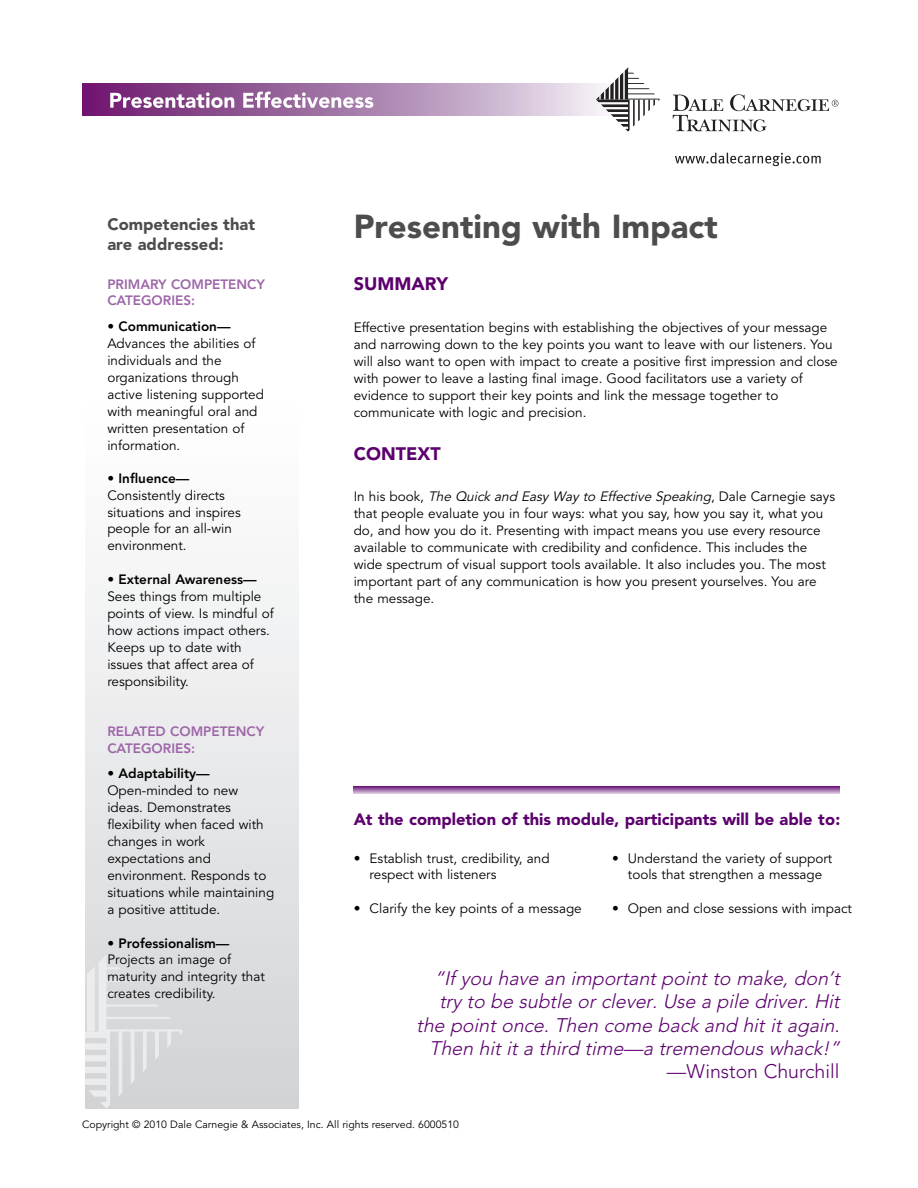
<style>
.page{position:relative;width:918px;height:1188px;background:#fff}
.page>*{position:absolute;margin:0;border:0;box-sizing:border-box;transform-origin:0 0}
.t1{font:900 33px "Avenir LT";color:#4d4d4d}
.t2{font:italic 300 19.5px/23.4px "Avenir LT";color:#5c006d;text-align:right}
.t3{font:300 19.5px "Avenir LT";color:#5c006d}
.t4{font:900 18px "Avenir LT";color:#5c006d}
.t5{font:900 16.5px "Avenir LT";color:#5c006d}
.t6{font:900 16.5px/19.8px "Avenir LT";color:#4d4d4d}
.t7{font:13.5px/17px "Avenir LT";color:#000}
.t8{font:800 13.5px "Avenir LT";color:#000}
.t9{font:800 13.5px/16.2px "Avenir LT";color:#9d66a8}
.t10{font:10.5px "Avenir LT";color:#000}
.s1{font-style:italic}
</style>
<div class="page">
<div style="left:86px;top:86px;width:212px;height:1022px;background:linear-gradient(to bottom,#fff,#d6d7da)"></div>
<svg style="left:82px;top:83px;width:514px;height:33px"></svg>
<svg style="left:110px;top:92px;width:124px;height:16px"></svg>
<svg style="left:243px;top:92px;width:130px;height:16px"></svg>
<svg style="left:596px;top:68px;width:64px;height:64px"></svg>
<svg style="left:673px;top:94px;width:165px;height:37px"></svg>
<svg style="left:675px;top:153px;width:146px;height:13px"></svg>
<svg style="left:85px;top:955px;width:98px;height:154px"></svg>
<svg style="left:354px;top:787px;width:485px;height:7px"></svg>
<p class="t6" style="left:107px;top:215px;width:149px">Competencies that are addressed:</p>
<p class="t9" style="left:107px;top:276px;width:159px">PRIMARY COMPETENCY<br>CATEGORIES:</p>
<p class="t8" style="left:107px;top:319px;width:125px">• Communication—</p>
<p class="t7" style="left:107px;top:335px;width:158px">Advances the abilities of individuals and the organizations through active listening supported with meaningful oral and written presentation of information.</p>
<p class="t8" style="left:107px;top:470px;width:83px">• Influence—</p>
<p class="t7" style="left:107px;top:487px;width:135px">Consistently directs situations and inspires people for an all-win environment.</p>
<p class="t8" style="left:107px;top:572px;width:151px">• External Awareness—</p>
<p class="t7" style="left:107px;top:588px;width:168px">Sees things from multiple points of view. Is mindful of how actions impact others.<br>Keeps up to date with issues that affect area of responsibility.</p>
<p class="t9" style="left:107px;top:724px;width:158px">RELATED COMPETENCY<br>CATEGORIES:</p>
<p class="t8" style="left:107px;top:766px;width:104px">• Adaptability—</p>
<p class="t7" style="left:107px;top:783px;width:168px">Open-minded to new ideas. Demonstrates flexibility when faced with changes in work expectations and environment. Responds to situations while maintaining a positive attitude.</p>
<p class="t8" style="left:107px;top:935px;width:124px">• Professionalism—</p>
<p class="t7" style="left:107px;top:952px;width:159px">Projects an image of maturity and integrity that creates credibility.</p>
<h1 class="t1" style="left:354px;top:206px;width:366px">Presenting with Impact</h1>
<h3 class="t4" style="left:354px;top:273px;width:96px">SUMMARY</h3>
<p class="t7" style="left:354px;top:319px;width:486px">Effective presentation begins with establishing the objectives of your message and narrowing down to the key points you want to leave with our listeners. You will also want to open with impact to create a positive first impression and close with power to leave a lasting final image. Good facilitators use a variety of evidence to support their key points and link the message together to communicate with logic and precision.</p>
<h3 class="t4" style="left:354px;top:442px;width:88px">CONTEXT</h3>
<p class="t7" style="left:354px;top:489px;width:483px">In his book, <span class="s1">TheQuickandEasyWaytoEffectiveSpeaking</span>, Dale Carnegie says that people evaluate you in four ways: what you say, how you say it, what you do, and how you do it. Presenting with impact means you use every resource available to communicate with credibility and confidence. This includes the wide spectrum of visual support tools available. It also includes you. The most important part of any communication is how you present yourselves. You are the message.</p>
<p class="t5" style="left:354px;top:810px;width:488px">At the completion of this module, participants will be able to:</p>
<p class="t7" style="left:370px;top:850px;width:181px;text-indent:-16px">• Establish trust, credibility, and respect with listeners</p>
<p class="t7" style="left:354px;top:901px;width:230px">• Clarify the key points of a message</p>
<p class="t7" style="left:612px;top:850px;width:222px;text-align:center">• Understand the variety of support tools that strengthen a message</p>
<p class="t7" style="left:612px;top:901px;width:241px">• Open and close sessions with impact</p>
<h2 class="t2" style="left:416px;top:966px;width:430px">“If you have an important point to make, don’t try to be subtle or clever. Use a pile driver. Hit the point once. Then come back and hit it again.<br>Then hit it a third time—a tremendous whack!”</h2>
<h2 class="t3" style="left:667px;top:1060px;width:174px">—Winston Churchill</h2>
<p class="t10" style="left:82px;top:1119px;width:378px">Copyright © 2010 Dale Carnegie &amp; Associates, Inc. All rights reserved. 6000510</p>
</div>
